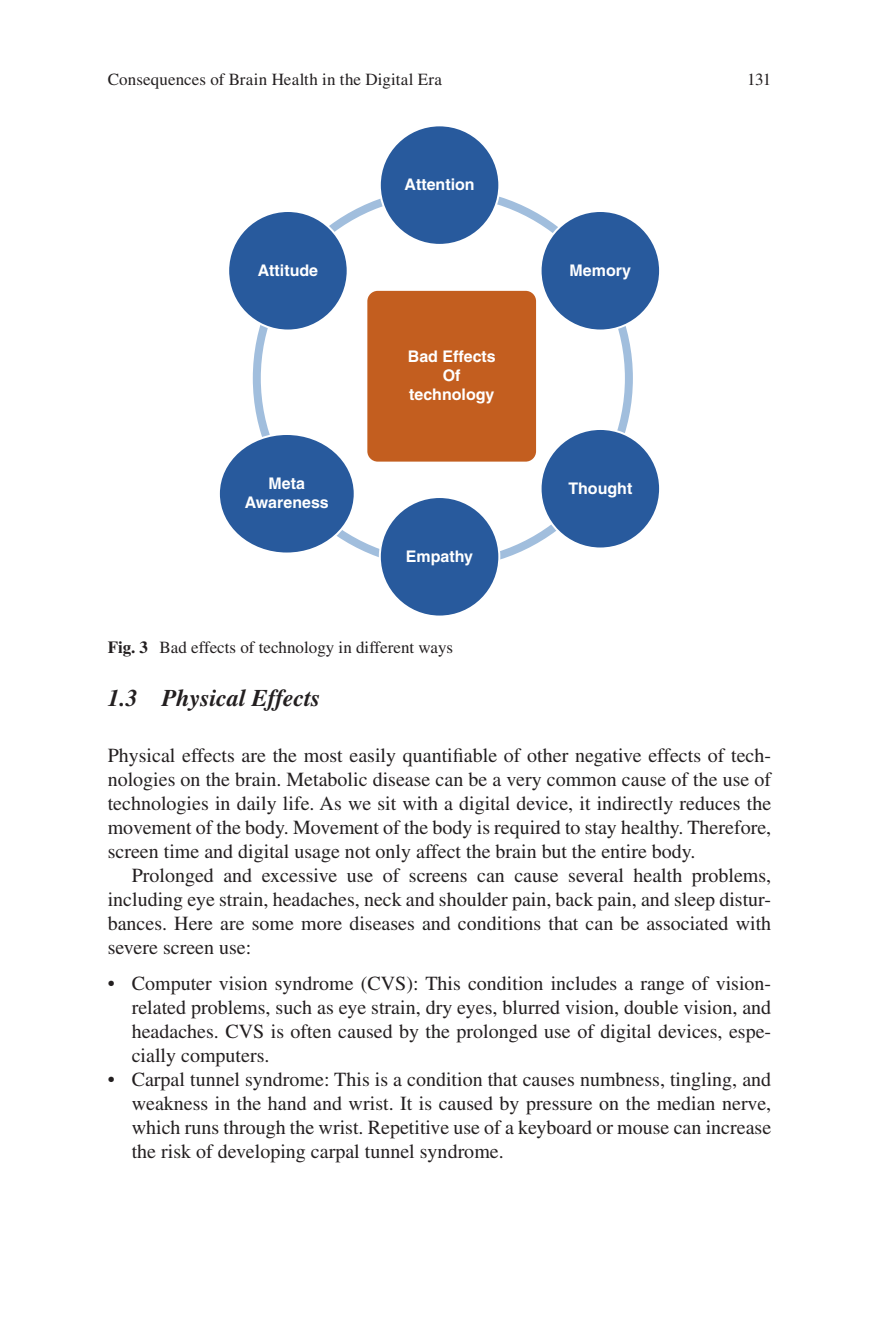
<style>
.page{position:relative;width:879px;height:1333px;background:#fff}
.page>*{position:absolute;margin:0;border:0;box-sizing:border-box;transform-origin:0 0}
._2_hd{font:italic 700 24px "Times LT Std";color:#231f20}
.Text_flush{font:20px/24px "Times LT Std";color:#231f20;text-align:justify}
.Text{font:20px/24px "Times LT Std";color:#231f20;text-align:justify}
.t1{font:17px "Times LT Std";color:#231f20}
.t2{font:16px/19.2px "Helvetica Bold 2";color:#fff;text-align:center}
.s1{font-weight:700}
</style>
<div class="page">
<div style="left:380px;top:125px;width:119px;height:120px;background:#285a9d;border-radius:50%"></div>
<div style="left:379px;top:124px;width:121px;height:122px;border:2px solid #fff;border-radius:50%"></div>
<div style="left:380px;top:497px;width:119px;height:119px;background:#285a9d;border-radius:50%"></div>
<div style="left:379px;top:496px;width:121px;height:121px;border:2px solid #fff;border-radius:50%"></div>
<div style="left:228px;top:211px;width:120px;height:119px;background:#285a9d;border-radius:50%"></div>
<div style="left:227px;top:210px;width:122px;height:121px;border:2px solid #fff;border-radius:50%"></div>
<div style="left:540px;top:211px;width:120px;height:119px;background:#285a9d;border-radius:50%"></div>
<div style="left:539px;top:210px;width:122px;height:121px;border:2px solid #fff;border-radius:50%"></div>
<div style="left:540px;top:429px;width:120px;height:119px;background:#285a9d;border-radius:50%"></div>
<div style="left:539px;top:428px;width:122px;height:121px;border:2px solid #fff;border-radius:50%"></div>
<div style="left:219px;top:434px;width:136px;height:119px;background:#285a9d;border-radius:50%"></div>
<div style="left:366px;top:290px;width:171px;height:172px;background:#c35e1f;border-radius:11px"></div>
<div style="left:365px;top:289px;width:173px;height:174px;border:2px solid #fff;border-radius:11px"></div>
<p class="t1" style="left:108px;top:70px;width:336px">Consequences of Brain Health in the Digital Era</p>
<p class="t2" style="left:258px;top:260px;width:62px">Attitude</p>
<p class="t2" style="left:245px;top:473px;width:85px">Meta<br>Awareness</p>
<p class="t2" style="left:404px;top:175px;width:72px">Attention</p>
<p class="t2" style="left:408px;top:346px;width:90px">Bad Effects<br>Of technology</p>
<p class="t2" style="left:406px;top:546px;width:69px">Empathy</p>
<p class="t2" style="left:569px;top:260px;width:63px">Memory</p>
<p class="t2" style="left:568px;top:478px;width:65px">Thought</p>
<p class="t1" style="left:747px;top:70px;width:26px">131</p>
<p class="t1" style="left:108px;top:638px;width:347px"><span class="s1">Fig. 3</span> Bad effects of technology in different ways</p>
<h3 class="_2_hd" style="left:108px;top:683px;width:214px">1.3 Physical Effects</h3>
<p class="Text_flush" style="left:108px;top:743px;width:665px">Physical effects are the most easily quantifiable of other negative effects of tech&shy;nologies on the brain. Metabolic disease can be a very common cause of the use of technologies in daily life. As we sit with a digital device, it indirectly reduces the movement of the body. Movement of the body is required to stay healthy. Therefore, screen time and digital usage not only affect the brain but the entire body.</p>
<p class="Text" style="left:108px;top:863px;width:665px;text-indent:24px">Prolonged and excessive use of screens can cause several health problems, including eye strain, headaches, neck and shoulder pain, back pain, and sleep distur&shy;bances. Here are some more diseases and conditions that can be associated with severe screen use:</p>
<p class="Text_flush" style="left:132px;top:971px;width:641px;text-indent:-24px">• Computer vision syndrome (CVS): This condition includes a range of vision&shy;related problems, such as eye strain, dry eyes, blurred vision, double vision, and headaches. CVS is often caused by the prolonged use of digital devices, espe&shy;cially computers.</p>
<p class="Text_flush" style="left:132px;top:1067px;width:641px;text-indent:-24px">• Carpal tunnel syndrome: This is a condition that causes numbness, tingling, and weakness in the hand and wrist. It is caused by pressure on the median nerve, which runs through the wrist. Repetitive use of a keyboard or mouse can increase the risk of developing carpal tunnel syndrome.</p>
</div>
